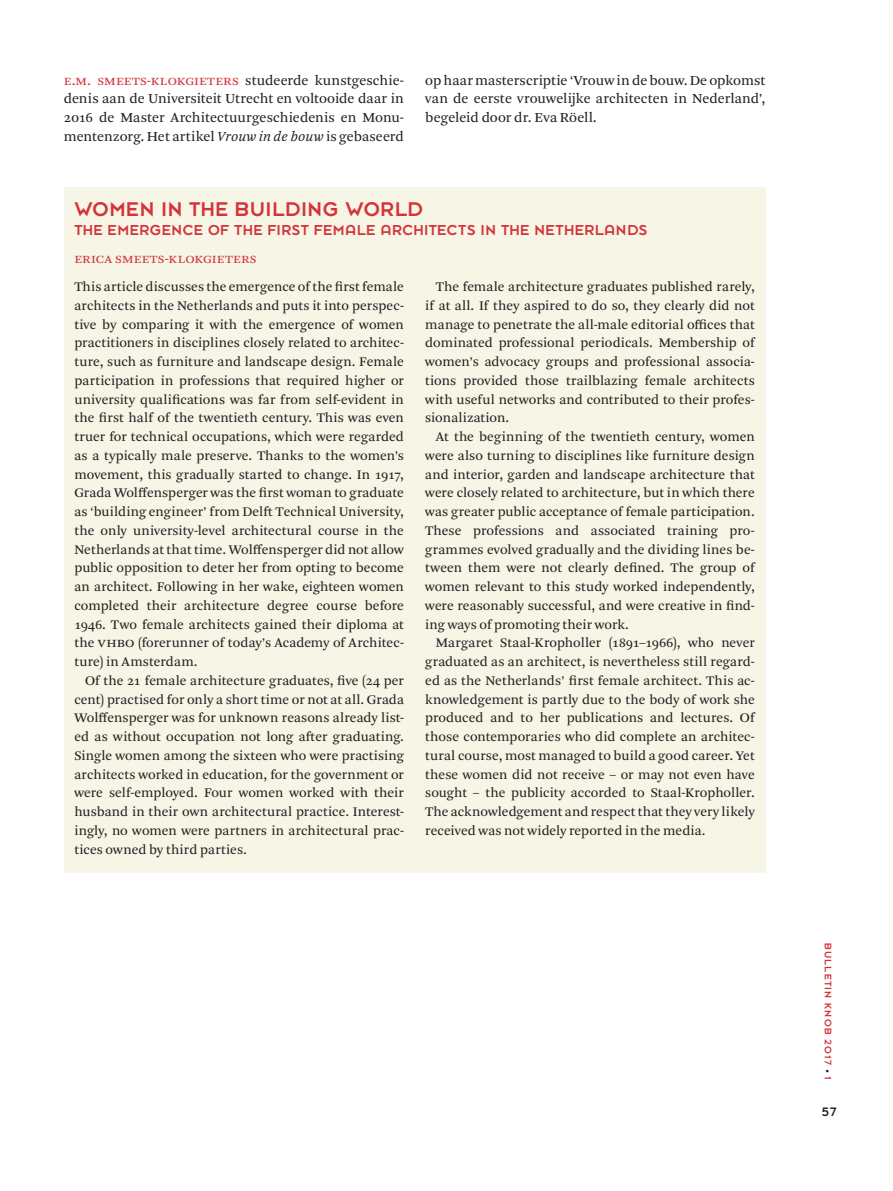
<style>
.page{position:relative;width:893px;height:1191px;background:#fff}
.page>*{position:absolute;margin:0;border:0;box-sizing:border-box;transform-origin:0 0}
.t1{font:21.9px "Dessau Pro";letter-spacing:.025em;color:#d2343a}
.t2{font:15.9px "Dessau Pro";letter-spacing:.035em;color:#d2343a}
.t3{font:14.4px/18.8px "Arnhem Pro Blond";letter-spacing:.005em;color:#231f20;text-align:justify}
.t4{font:14.4px "Arnhem Pro Blond";color:#d2343a}
.t5{font:13.8px/18.8px "Arnhem Pro Blond";letter-spacing:.005em;color:#231f20;text-align:justify}
.t6{font:13.5px "Dessau Pro";color:#231f20}
.t7{font:10.5px "Dessau Pro";letter-spacing:.11em;color:#d2343a}
.s1{color:#d2343a}
.s2{font-style:italic}
.s3{font-size:14.4px}
.s4{font-size:8.25px;color:#231f20}
</style>
<div class="page">
<div style="left:64px;top:187px;width:701px;height:685px;background:#f7f5e6"></div>
<p class="t3" style="left:64px;top:71px;width:342px"><span class="s1">E.M. Smeets-Klokgieters</span> studeerde kunstgeschie&shy;denis aan de Universiteit Utrecht en voltooide daar in 2016 de Master Architectuurgeschiedenis en Monu&shy;mentenzorg. Het artikel <span class="s2">Vrouw in de bouw</span> is gebaseerd</p>
<p class="t3" style="left:425px;top:71px;width:342px">op haar masterscriptie ‘Vrouw in de bouw. De opkomst van de eerste vrouwelijke architecten in Nederland’, begeleid door dr. Eva Röell.</p>
<h1 class="t1" style="left:74px;top:198px;width:350px">WOMEN IN THE BUILDING WORLD</h1>
<p class="t2" style="left:74px;top:221px;width:575px">THE EMERGENCE OF THE FIRST FEMALE ARCHITECTS IN THE NETHERLANDS</p>
<p class="t4" style="left:74px;top:249px;width:175px">Erica Smeets-Klokgieters</p>
<p class="t5" style="left:74px;top:277px;width:331px">This article discusses the emergence of the first female architects in the Netherlands and puts it into perspec&shy;tive by comparing it with the emergence of women practitioners in disciplines closely related to architec&shy;ture, such as furniture and landscape design. Female participation in professions that required higher or university qualifications was far from self-evident in the first half of the twentieth century. This was even truer for technical occupations, which were regarded as a typically male preserve. Thanks to the women’s movement, this gradually started to change. In 1917, Grada Wolffensperger was the first woman to graduate as ‘building engineer’ from Delft Technical University, the only university-level architectural course in the Netherlands at that time. Wolffensperger did not allow public opposition to deter her from opting to become an architect. Following in her wake, eighteen women completed their architecture degree course before 1946. Two female architects gained their diploma at the <span class="s3">VHBO</span> (forerunner of today’s Academy of Architec&shy;ture) in Amsterdam.</p>
<p class="t5" style="left:74px;top:671px;width:331px;text-indent:11px">Of the 21 female architecture graduates, five (24 per cent) practised for only a short time or not at all. Grada Wolffensperger was for unknown reasons already list&shy;ed as without occupation not long after graduating.<br>Single women among the sixteen who were practising architects worked in education, for the government or were self-employed. Four women worked with their husband in their own architectural practice. Interest&shy;ingly, no women were partners in architectural prac&shy;tices owned by third parties.</p>
<p class="t5" style="left:425px;top:277px;width:331px;text-indent:11px">The female architecture graduates published rarely, if at all. If they aspired to do so, they clearly did not manage to penetrate the all-male editorial offices that dominated professional periodicals. Membership of women’s advocacy groups and professional associa&shy;tions provided those trailblazing female architects with useful networks and contributed to their profes&shy;sionalization.</p>
<p class="t5" style="left:425px;top:427px;width:331px;text-indent:11px">At the beginning of the twentieth century, women were also turning to disciplines like furniture design and interior, garden and landscape architecture that were closely related to architecture, but in which there was greater public acceptance of female participation.<br>These professions and associated training pro&shy;grammes evolved gradually and the dividing lines be&shy;tween them were not clearly defined. The group of women relevant to this study worked independently, were reasonably successful, and were creative in find&shy;ing ways of promoting their work.</p>
<p class="t5" style="left:425px;top:634px;width:331px;text-indent:11px">Margaret Staal-Kropholler (1891–1966), who never graduated as an architect, is nevertheless still regard&shy;ed as the Netherlands’ first female architect. This ac&shy;knowledgement is partly due to the body of work she produced and to her publications and lectures. Of those contemporaries who did complete an architec&shy;tural course, most managed to build a good career. Yet these women did not receive – or may not even have sought – the publicity accorded to Staal-Kropholler.<br>The acknowledgement and respect that they very likely received was not widely reported in the media.</p>
<p class="t7" style="left:833px;top:942px;width:139px;rotate:90deg">BULLETIN KNOB 2017 <span class="s4">•</span> 1</p>
<p class="t6" style="left:822px;top:1105px;width:17px">57</p>
</div>
